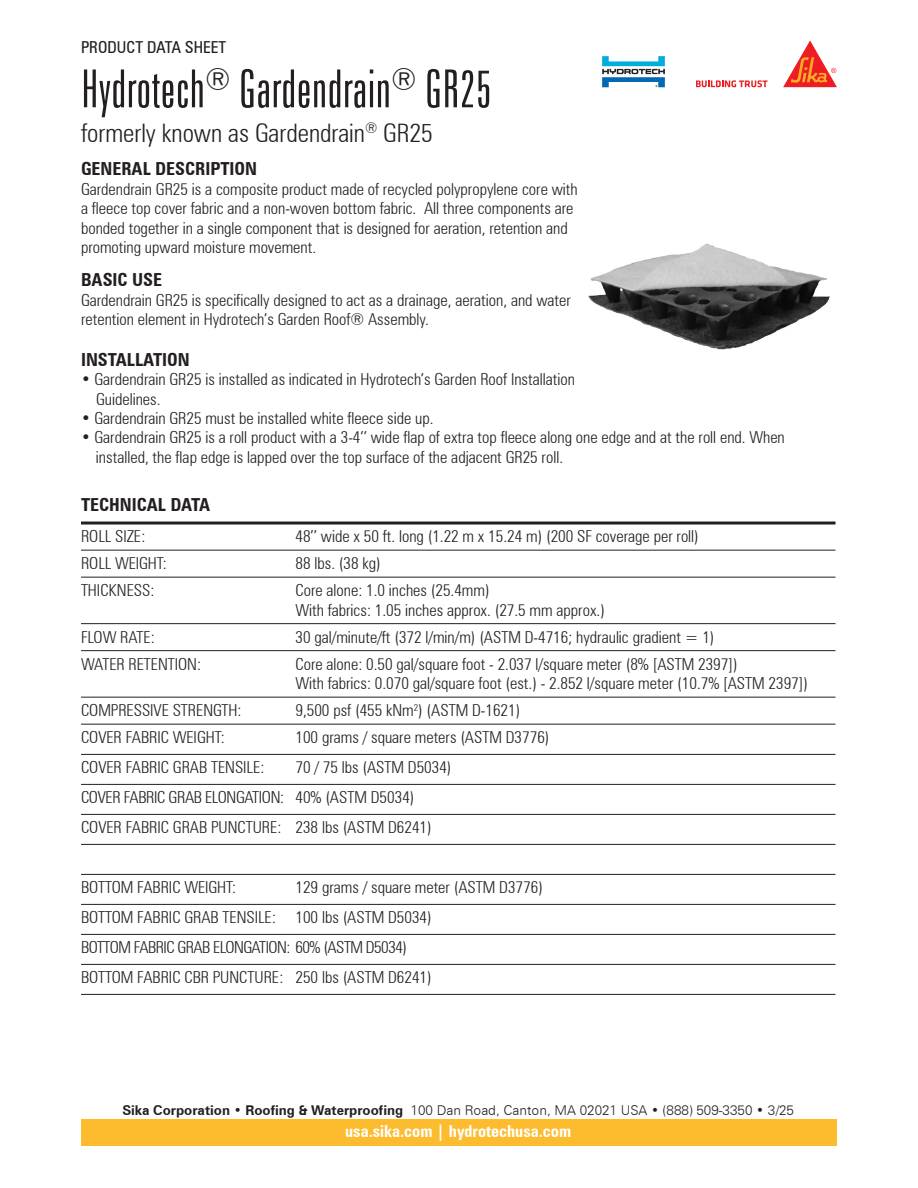
<style>
.page{position:relative;width:918px;height:1188px;background:#fff}
.page>*{position:absolute;margin:0;border:0;box-sizing:border-box;transform-origin:0 0}
.Headline{font:300 extra-condensed 52.5px "Zurich BT";color:#231f20}
.Headline-2{font:300 condensed 25.5px "Zurich BT";color:#231f20}
.SubHead{font:700 condensed 18px "Zurich BT";color:#231f20}
.Subhead_Underline{font:700 condensed 18px "Zurich BT";color:#231f20}
.Body_copy{font:300 condensed 16.5px/19.5px "Zurich BT";color:#231f20}
.Chart_Small_Underline_8_10{font:300 condensed 16.5px "Zurich BT";color:#231f20}
.Bullet_Copy{font:300 condensed 16.5px "Zurich BT";color:#231f20}
.Chart_underline_11_24{font:300 condensed 16.5px/19.5px "Zurich BT";color:#231f20}
.Chart_underline_11_18{font:300 condensed 16.5px/19.5px "Zurich BT";color:#231f20}
.Chart_underline_11_12{font:300 condensed 16.5px "Zurich BT";color:#231f20}
.Chart_Small_Underline_8_10-2{font:300 condensed 16.5px "Zurich BT";letter-spacing:-.03em;color:#231f20}
.Chart_Small_Underline_8_10-3{font:300 condensed 16.5px "Zurich BT";letter-spacing:-.02em;color:#231f20}
.t1{font:700 condensed 16.5px "Zurich BT";color:#fff}
.t2{font:condensed 16.5px "Zurich BT";color:#231f20}
.t3{font:300 13.5px "Zurich BT";color:#231f20}
.s1{font-weight:700}
</style>
<div class="page">
<div style="left:81px;top:1119px;width:756px;height:27px;background:#fdbb2e"></div>
<svg style="left:696px;top:80px;width:72px;height:7px"></svg>
<svg style="left:783px;top:40px;width:54px;height:47px"></svg>
<svg style="left:602px;top:56px;width:63px;height:31px"></svg>
<img style="left:588px;top:243px;width:242px;height:107px">
<hr style="left:81px;top:522px;width:755px;height:3px;background:#231f20">
<hr style="left:81px;top:550px;width:755px;height:1px;background:#231f20">
<hr style="left:81px;top:577px;width:755px;height:1px;background:#231f20">
<hr style="left:81px;top:623px;width:755px;height:1px;background:#231f20">
<hr style="left:81px;top:650px;width:755px;height:1px;background:#231f20">
<hr style="left:81px;top:697px;width:755px;height:1px;background:#231f20">
<hr style="left:81px;top:724px;width:755px;height:1px;background:#231f20">
<hr style="left:81px;top:754px;width:755px;height:1px;background:#231f20">
<hr style="left:81px;top:784px;width:755px;height:1px;background:#231f20">
<hr style="left:81px;top:814px;width:755px;height:1px;background:#231f20">
<hr style="left:81px;top:844px;width:755px;height:1px;background:#231f20">
<hr style="left:81px;top:874px;width:755px;height:1px;background:#231f20">
<hr style="left:81px;top:904px;width:755px;height:1px;background:#231f20">
<hr style="left:81px;top:934px;width:755px;height:1px;background:#231f20">
<hr style="left:81px;top:964px;width:755px;height:1px;background:#231f20">
<hr style="left:81px;top:994px;width:755px;height:1px;background:#231f20">
<p class="t2" style="left:81px;top:38px;width:147px">PRODUCT DATA SHEET</p>
<p class="Headline" style="left:81px;top:60px;width:412px">Hydrotech<sup>®</sup> Gardendrain<sup>®</sup> GR25</p>
<p class="Headline-2" style="left:81px;top:117px;width:353px">formerly known as Gardendrain<sup>®</sup> GR25</p>
<p class="SubHead" style="left:81px;top:158px;width:178px">GENERAL DESCRIPTION</p>
<p class="Body_copy" style="left:81px;top:179px;width:498px">Gardendrain GR25 is a composite product made of recycled polypropylene core with a fleece top cover fabric and a non-woven bottom fabric. All three components are bonded together in a single component that is designed for aeration, retention and promoting upward moisture movement.</p>
<p class="SubHead" style="left:81px;top:269px;width:83px">BASIC USE</p>
<p class="Body_copy" style="left:81px;top:290px;width:492px">Gardendrain GR25 is specifically designed to act as a drainage, aeration, and water retention element in Hydrotech’s Garden Roof® Assembly.</p>
<p class="SubHead" style="left:81px;top:348px;width:110px">INSTALLATION</p>
<p class="Body_copy" style="left:96px;top:369px;width:480px;text-indent:-15px">• Gardendrain GR25 is installed as indicated in Hydrotech’s Garden Roof Installation<br>Guidelines.</p>
<p class="Bullet_Copy" style="left:81px;top:408px;width:354px">• Gardendrain GR25 must be installed white fleece side up.</p>
<p class="Bullet_Copy" style="left:81px;top:427px;width:705px">• Gardendrain GR25 is a roll product with a 3-4’’ wide flap of extra top fleece along one edge and at the roll end. When</p>
<p class="Bullet_Copy" style="left:96px;top:447px;width:469px">installed, the flap edge is lapped over the top surface of the adjacent GR25 roll.</p>
<p class="Subhead_Underline" style="left:81px;top:493px;width:131px">TECHNICAL DATA</p>
<p class="Chart_underline_11_24" style="left:81px;top:526px;width:66px">ROLL SIZE:</p>
<p class="Chart_underline_11_24" style="left:296px;top:526px;width:405px">48’’ wide x 50 ft. long (1.22 m x 15.24 m) (200 SF coverage per roll)</p>
<p class="Chart_underline_11_24" style="left:81px;top:553px;width:87px">ROLL WEIGHT:</p>
<p class="Chart_underline_11_24" style="left:296px;top:553px;width:87px">88 lbs. (38 kg)</p>
<p class="Chart_underline_11_24" style="left:81px;top:580px;width:75px">THICKNESS:</p>
<p class="Chart_underline_11_24" style="left:296px;top:580px;width:311px">Core alone: 1.0 inches (25.4mm)<br>With fabrics: 1.05 inches approx. (27.5 mm approx.)</p>
<p class="Chart_underline_11_12" style="left:81px;top:627px;width:75px">FLOW RATE:</p>
<p class="Chart_underline_11_12" style="left:296px;top:627px;width:421px">30 gal/minute/ft (372 l/min/m) (ASTM D-4716; hydraulic gradient = 1)</p>
<p class="Chart_underline_11_18" style="left:81px;top:654px;width:122px">WATER RETENTION:</p>
<p class="Chart_underline_11_18" style="left:296px;top:654px;width:514px">Core alone: 0.50 gal/square foot - 2.037 l/square meter (8% [ASTM 2397])<br>With fabrics: 0.070 gal/square foot (est.) - 2.852 l/square meter (10.7% [ASTM 2397])</p>
<p class="Chart_Small_Underline_8_10" style="left:81px;top:700px;width:162px">COMPRESSIVE STRENGTH:</p>
<p class="Chart_Small_Underline_8_10" style="left:296px;top:700px;width:226px">9,500 psf (455 kNm<sup>2</sup>) (ASTM D-1621)</p>
<p class="Chart_Small_Underline_8_10" style="left:81px;top:727px;width:145px">COVER FABRIC WEIGHT:</p>
<p class="Chart_Small_Underline_8_10" style="left:296px;top:727px;width:256px">100 grams / square meters (ASTM D3776)</p>
<p class="Chart_Small_Underline_8_10" style="left:81px;top:757px;width:185px">COVER FABRIC GRAB TENSILE:</p>
<p class="Chart_Small_Underline_8_10" style="left:296px;top:757px;width:158px">70 / 75 lbs (ASTM D5034)</p>
<p class="Chart_Small_Underline_8_10-3" style="left:81px;top:787px;width:335px">COVER FABRIC GRAB ELONGATION: 40% (ASTM D5034)</p>
<p class="Chart_Small_Underline_8_10" style="left:81px;top:817px;width:352px">COVER FABRIC GRAB PUNCTURE: 238 lbs (ASTM D6241)</p>
<p class="Chart_Small_Underline_8_10" style="left:81px;top:877px;width:157px">BOTTOM FABRIC WEIGHT:</p>
<p class="Chart_Small_Underline_8_10" style="left:296px;top:877px;width:249px">129 grams / square meter (ASTM D3776)</p>
<p class="Chart_Small_Underline_8_10" style="left:81px;top:907px;width:352px">BOTTOM FABRIC GRAB TENSILE: 100 lbs (ASTM D5034)</p>
<p class="Chart_Small_Underline_8_10-2" style="left:81px;top:937px;width:328px">BOTTOM FABRIC GRAB ELONGATION: 60% (ASTM D5034)</p>
<p class="Chart_Small_Underline_8_10" style="left:81px;top:967px;width:352px">BOTTOM FABRIC CBR PUNCTURE: 250 lbs (ASTM D6241)</p>
<p class="t3" style="left:122px;top:1102px;width:673px"><span class="s1">Sika Corporation</span> • <span class="s1">Roofing &amp; Waterproofing</span> 100 Dan Road, Canton, MA 02021 USA • (888) 509-3350 • 3/25</p>
<p class="t1" style="left:345px;top:1121px;width:228px">usa.sika.com | hydrotechusa.com</p>
</div>
